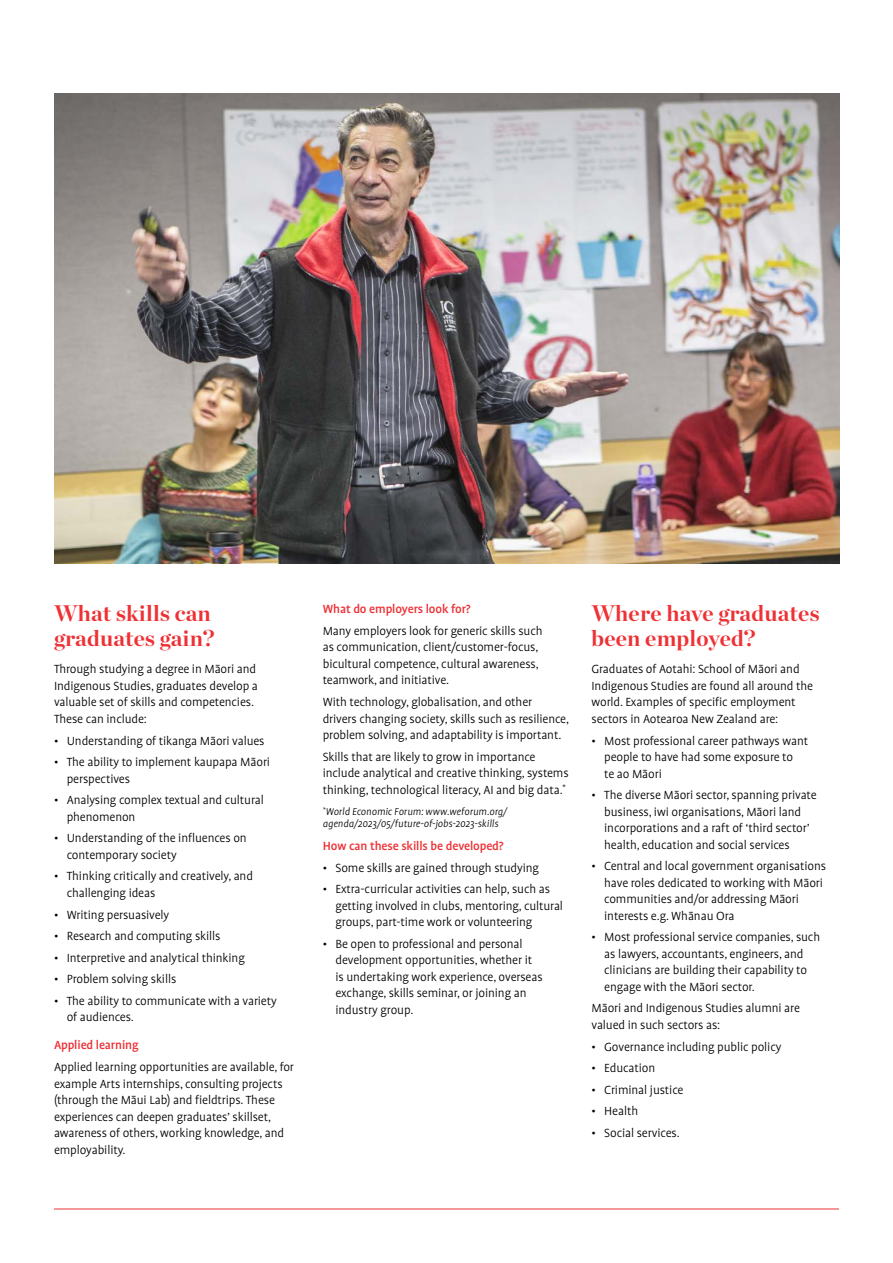
<style>
.page{position:relative;width:893px;height:1263px;background:#fff}
.page>*{position:absolute;margin:0;border:0;box-sizing:border-box;transform-origin:0 0}
.t1{font:700 22.5px/25.5px "Chronicle Display";letter-spacing:.01em;color:#ee3135}
.t2{font:300 13.5px/16.5px "Profile Pro";letter-spacing:-.01em;color:#000}
.t3{font:500 13.5px "Profile Pro";letter-spacing:-.01em;color:#ee3135}
.t4{font:italic 300 11.25px/12px "Profile Pro";color:#000}
</style>
<div class="page">
<hr style="left:54px;top:1208px;width:785px;height:1px;background:#ee3135">
<img style="left:54px;top:94px;width:785px;height:469px">
<h1 class="t1" style="left:54px;top:599px;width:162px">What skills can graduates gain?</h1>
<p class="t2" style="left:54px;top:662px;width:205px">Through studying a degree in Māori and Indigenous Studies, graduates develop a valuable set of skills and competencies.<br>These can include:</p>
<p class="t2" style="left:54px;top:733px;width:212px">• Understanding of tikanga Māori values</p>
<p class="t2" style="left:67px;top:754px;width:205px;text-indent:-13px">• The ability to implement kaupapa Māori perspectives</p>
<p class="t2" style="left:67px;top:792px;width:199px;text-indent:-13px">• Analysing complex textual and cultural phenomenon</p>
<p class="t2" style="left:67px;top:830px;width:182px;text-indent:-13px">• Understanding of the influences on contemporary society</p>
<p class="t2" style="left:67px;top:869px;width:188px;text-indent:-13px">• Thinking critically and creatively, and challenging ideas</p>
<p class="t2" style="left:54px;top:907px;width:117px">• Writing persuasively</p>
<p class="t2" style="left:54px;top:928px;width:168px">• Research and computing skills</p>
<p class="t2" style="left:54px;top:950px;width:192px">• Interpretive and analytical thinking</p>
<p class="t2" style="left:54px;top:971px;width:124px">• Problem solving skills</p>
<p class="t2" style="left:67px;top:993px;width:212px;text-indent:-13px">• The ability to communicate with a variety of audiences.</p>
<p class="t3" style="left:54px;top:1037px;width:86px">Applied learning</p>
<p class="t2" style="left:54px;top:1059px;width:241px">Applied learning opportunities are available, for example Arts internships, consulting projects (through the Māui Lab) and fieldtrips. These experiences can deepen graduates’ skillset, awareness of others, working knowledge, and employability.</p>
<p class="t3" style="left:323px;top:601px;width:149px">What do employers look for?</p>
<p class="t2" style="left:323px;top:623px;width:221px">Many employers look for generic skills such as communication, client/customer-focus, bicultural competence, cultural awareness, teamwork, and initiative.</p>
<p class="t2" style="left:323px;top:694px;width:248px">With technology, globalisation, and other drivers changing society, skills such as resilience, problem solving, and adaptability is important.</p>
<p class="t2" style="left:323px;top:749px;width:247px">Skills that are likely to grow in importance include analytical and creative thinking, systems thinking, technological literacy, AI and big data.<sup>*</sup></p>
<p class="t4" style="left:323px;top:806px;width:186px"><sup>*</sup>World Economic Forum: www.weforum.org/ agenda/2023/05/future-of-jobs-2023-skills</p>
<p class="t3" style="left:323px;top:838px;width:182px">How can these skills be developed?</p>
<p class="t2" style="left:323px;top:860px;width:218px">• Some skills are gained through studying</p>
<p class="t2" style="left:335px;top:881px;width:229px;text-indent:-13px">• Extra-curricular activities can help, such as getting involved in clubs, mentoring, cultural groups, part-time work or volunteering</p>
<p class="t2" style="left:335px;top:936px;width:209px;text-indent:-13px">• Be open to professional and personal development opportunities, whether it is undertaking work experience, overseas exchange, skills seminar, or joining an industry group.</p>
<h1 class="t1" style="left:591px;top:599px;width:230px">Where have graduates been employed?</h1>
<p class="t2" style="left:591px;top:662px;width:223px">Graduates of Aotahi: School of Māori and Indigenous Studies are found all around the world. Examples of specific employment sectors in Aotearoa New Zealand are:</p>
<p class="t2" style="left:604px;top:733px;width:205px;text-indent:-13px">• Most professional career pathways want people to have had some exposure to<br>te ao Māori</p>
<p class="t2" style="left:604px;top:787px;width:214px;text-indent:-13px">• The diverse Māori sector, spanning private business, iwi organisations, Māori land incorporations and a raft of ‘third sector’ health, education and social services</p>
<p class="t2" style="left:604px;top:858px;width:223px;text-indent:-13px">• Central and local government organisations have roles dedicated to working with Māori communities and/or addressing Māori interests e.g. Whānau Ora</p>
<p class="t2" style="left:604px;top:929px;width:217px;text-indent:-13px">• Most professional service companies, such as lawyers, accountants, engineers, and clinicians are building their capability to engage with the Māori sector.</p>
<p class="t2" style="left:591px;top:1001px;width:210px">Māori and Indigenous Studies alumni are valued in such sectors as:</p>
<p class="t2" style="left:591px;top:1039px;width:191px">• Governance including public policy</p>
<p class="t2" style="left:591px;top:1060px;width:65px">• Education</p>
<p class="t2" style="left:591px;top:1082px;width:93px">• Criminal justice</p>
<p class="t2" style="left:591px;top:1103px;width:48px">• Health</p>
<p class="t2" style="left:591px;top:1125px;width:90px">• Social services.</p>
</div>
